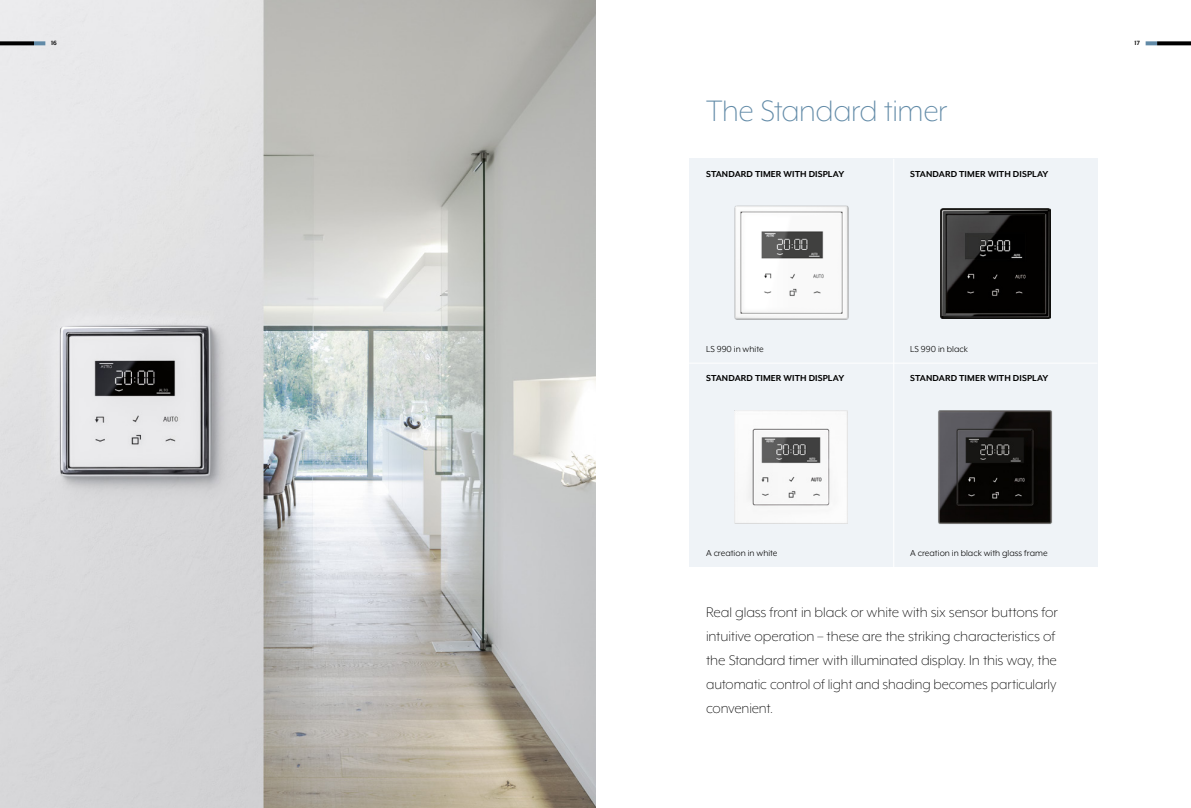
<style>
.page{position:relative;width:1191px;height:808px;background:#fff}
.page>*{position:absolute;margin:0;border:0;box-sizing:border-box;transform-origin:0 0}
.t1{font:300 34px "Mr Eaves XL Mod OT";letter-spacing:-.01em;color:#618aa7}
.t2{font:300 16px/24px "Mr Eaves XL Mod OT";letter-spacing:-.01em;color:#000}
.t3{font:700 10px "Mr Eaves XL Mod OT";letter-spacing:.01em;color:#000}
.t4{font:10px "Mr Eaves XL Mod OT";color:#000}
.t5{font:700 7px "Mr Eaves XL Mod OT";color:#000}
</style>
<div class="page">
<div style="left:689px;top:159px;width:408px;height:408px;background:#eff3f7"></div>
<hr style="left:893px;top:159px;width:1px;height:408px;background:#fff">
<hr style="left:689px;top:363px;width:408px;height:1px;background:#fff">
<img style="left:734px;top:205px;width:115px;height:115px">
<img style="left:938px;top:410px;width:115px;height:114px">
<img style="left:734px;top:410px;width:113px;height:114px">
<img style="left:0;top:0;width:595px;height:808px">
<img style="left:940px;top:209px;width:110px;height:110px">
<svg style="left:1145px;top:41px;width:12px;height:4px"></svg>
<svg style="left:34px;top:41px;width:11px;height:4px"></svg>
<svg style="left:1157px;top:41px;width:34px;height:4px"></svg>
<svg style="left:0;top:41px;width:34px;height:4px"></svg>
<p class="t5" style="left:51px;top:40px;width:7px">16</p>
<p class="t5" style="left:1134px;top:40px;width:7px">17</p>
<h1 class="t1" style="left:706px;top:94px;width:243px">The Standard timer</h1>
<p class="t3" style="left:706px;top:169px;width:140px">STANDARD TIMER WITH DISPLAY</p>
<p class="t3" style="left:910px;top:169px;width:140px">STANDARD TIMER WITH DISPLAY</p>
<p class="t4" style="left:706px;top:343px;width:59px">LS 990 in white</p>
<p class="t4" style="left:910px;top:343px;width:59px">LS 990 in black</p>
<p class="t3" style="left:706px;top:373px;width:140px">STANDARD TIMER WITH DISPLAY</p>
<p class="t3" style="left:910px;top:373px;width:140px">STANDARD TIMER WITH DISPLAY</p>
<p class="t4" style="left:706px;top:548px;width:73px">A creation in white</p>
<p class="t4" style="left:910px;top:548px;width:139px">A creation in black with glass frame</p>
<p class="t2" style="left:706px;top:600px;width:353px">Real glass front in black or white with six sensor buttons for intuitive operation – these are the striking characteristics of the Standard timer with illuminated display. In this way, the automatic control of light and shading becomes particularly convenient.</p>
</div>
